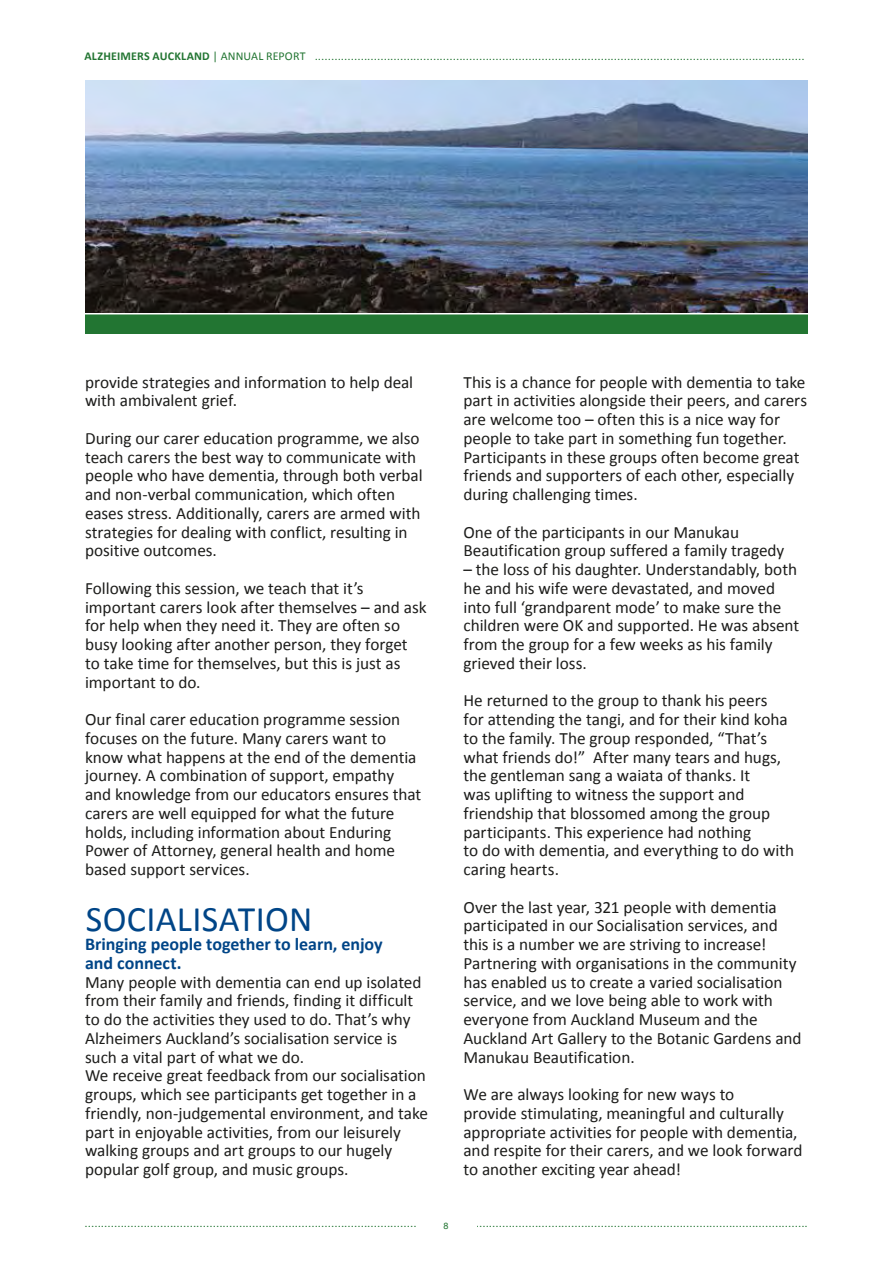
<style>
.page{position:relative;width:893px;height:1263px;background:#fff}
.page>*{position:absolute;margin:0;border:0;box-sizing:border-box;transform-origin:0 0}
.t1{font:36px "Calibri";letter-spacing:.01em;color:#004587}
.t2{font:700 18px/18.8px "Calibri";color:#004587}
.t3{font:17.25px/18.8px "Calibri";letter-spacing:-.005em;color:#1d1d1b}
.t4{font:12px "New Baskerville IT Cby BT";color:#227532}
.t5{font:9px "Helvetica Neue";color:#227532}
.s1{font-family:"Calibri";font-weight:700}
.s2{font-family:"Calibri"}
</style>
<div class="page">
<div style="left:85px;top:298px;width:723px;height:36px;background:#227532"></div>
<hr style="left:83px;top:311px;width:735px;height:3px;background:#fff">
<img style="left:85px;top:81px;width:723px;height:231px">
<p class="t4" style="left:85px;top:48px;width:722px"><span class="s1">ALZHEIMERS AUCKLAND</span> <span class="s2">| ANNUAL REPORT</span> .....................................................................................................................................................</p>
<p class="t3" style="left:85px;top:373px;width:330px">provide strategies and information to help deal with ambivalent grief.</p>
<p class="t3" style="left:85px;top:429px;width:339px">During our carer education programme, we also teach carers the best way to communicate with people who have dementia, through both verbal and non-verbal communication, which often eases stress. Additionally, carers are armed with strategies for dealing with conflict, resulting in positive outcomes.</p>
<p class="t3" style="left:85px;top:579px;width:343px">Following this session, we teach that it’s important carers look after themselves – and ask for help when they need it. They are often so busy looking after another person, they forget to take time for themselves, but this is just as important to do.</p>
<p class="t3" style="left:85px;top:710px;width:338px">Our final carer education programme session focuses on the future. M any carers want to know what happens at the end of the dementia journey. A combination of support, empathy and knowledge from our educators ensures that carers are well equipped for what the future holds, including information about Enduring Power of Attorney, general health and home based support services.</p>
<h1 class="t1" style="left:86px;top:897px;width:228px">SOCI ALISATI ON</h1>
<p class="t2" style="left:85px;top:935px;width:299px">Bringing people together to learn, enjoy and connect.</p>
<p class="t3" style="left:85px;top:973px;width:345px">Many people with dementia can end up isolated from their family and friends, finding it difficult to do the activities they used to do. That’s why Alzheimers Auckland’s socialisation service is such a vital part of what we do.<br>We receive great feedback from our socialisation groups, which see participants get together in a friendly, non-judgemental environment, and take part in enjoyable activities, from our leisurely walking groups and art groups to our hugely popular golf group, and music groups.</p>
<p class="t3" style="left:463px;top:373px;width:345px">This is a chance for people with dementia to take part in activities alongside their peers, and carers are welcome too – often this is a nice way for people to take part in something fun together.<br>Participants in these groups often become great friends and supporters of each other, especially during challenging times.</p>
<p class="t3" style="left:463px;top:523px;width:322px">One of the participants in our Manukau<br>Beautification group suffered a family tragedy</p>
<p class="t3" style="left:463px;top:560px;width:337px">– the loss of his daughter. Understandably, both he and his wife were devastated, and moved into full ‘grandparent mode’ to make sure the children were OK and supported. He was absent from the group for a few weeks as his family grieved their loss.</p>
<p class="t3" style="left:463px;top:691px;width:332px">He returned to the group to thank his peers<br>for attending the tangi, and for their kind koha to the family. The group responded, “That’s what friends do!” After many tears and hugs, the gentleman sang a waiata of thanks. It<br>was uplifting to witness the support and friendship that blossomed among the group participants. This experience had nothing<br>to do with dementia, and everything to do with caring hearts.</p>
<p class="t3" style="left:463px;top:898px;width:340px">Over the last year, 321 people with dementia participated in our Socialisation services, and this is a number we are striving to increase!<br>Partnering with organisations in the community has enabled us to create a varied socialisation service, and we love being able to work with everyone from Auckland M useum and the Auckland Art Gallery to the Botanic Gardens and Manukau Beautification.</p>
<p class="t3" style="left:463px;top:1085px;width:341px">We are always looking for new ways to<br>provide stimulating, meaningful and culturally appropriate activities for people with dementia, and respite for their carers, and we look forward to another exciting year ahead!</p>
<p class="t5" style="left:443px;top:1219px;width:7px">8</p>
<p class="t4" style="left:85px;top:1215px;width:725px">............................................................................................................................................................................................................................</p>
</div>
